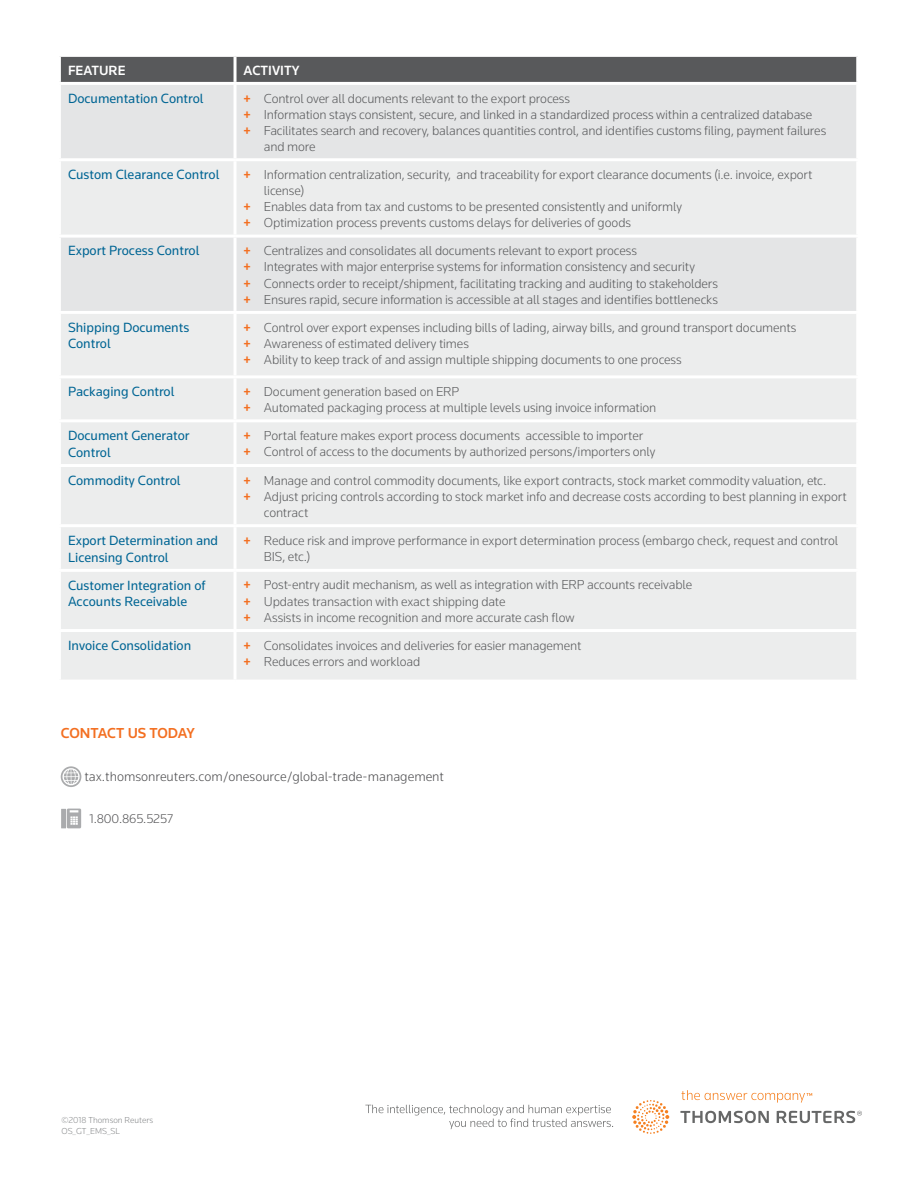
<style>
.page{position:relative;width:918px;height:1188px;background:#fff}
.page>*{position:absolute;margin:0;border:0;box-sizing:border-box;transform-origin:0 0}
.t1{font:500 15px "Knowledge";letter-spacing:-.005em;color:#f36f21}
.t2{font:13.8px/16.6px "Knowledge";color:#006594}
.t3{font:300 13.8px "Knowledge";color:#4d4d4f}
.t4{font:500 13.8px "Knowledge";color:#fff}
.t5{font:300 13.5px/16.2px "Knowledge";letter-spacing:-.01em;color:#58595b}
.t6{font:300 13.05px "Knowledge";letter-spacing:-.01em;color:#4d4d4f}
.t7{font:300 9px/10.4px "Knowledge";color:#86888a}
.s1{font-weight:500;color:#f36f21}
</style>
<div class="page">
<svg style="left:365px;top:1090px;width:497px;height:44px"></svg>
<div style="left:61px;top:57px;width:795px;height:25px;background:#58595b"></div>
<div style="left:61px;top:85px;width:795px;height:73px;background:#e4e5e6"></div>
<div style="left:61px;top:161px;width:795px;height:519px;background:#eceded"></div>
<hr style="left:234px;top:57px;width:3px;height:25px;background:#fff">
<hr style="left:234px;top:85px;width:3px;height:73px;background:#fff">
<hr style="left:234px;top:161px;width:3px;height:74px;background:#fff">
<hr style="left:58px;top:235px;width:177px;height:3px;background:#fff">
<hr style="left:235px;top:235px;width:624px;height:3px;background:#fff">
<hr style="left:234px;top:238px;width:3px;height:73px;background:#fff">
<hr style="left:58px;top:311px;width:177px;height:3px;background:#fff">
<hr style="left:235px;top:311px;width:624px;height:3px;background:#fff">
<hr style="left:234px;top:314px;width:3px;height:61px;background:#fff">
<hr style="left:58px;top:375px;width:177px;height:3px;background:#fff">
<hr style="left:235px;top:375px;width:624px;height:3px;background:#fff">
<hr style="left:234px;top:378px;width:3px;height:41px;background:#fff">
<hr style="left:58px;top:419px;width:177px;height:3px;background:#fff">
<hr style="left:235px;top:419px;width:624px;height:3px;background:#fff">
<hr style="left:234px;top:422px;width:3px;height:42px;background:#fff">
<hr style="left:58px;top:464px;width:177px;height:3px;background:#fff">
<hr style="left:235px;top:464px;width:624px;height:3px;background:#fff">
<hr style="left:234px;top:467px;width:3px;height:57px;background:#fff">
<hr style="left:58px;top:524px;width:177px;height:3px;background:#fff">
<hr style="left:235px;top:524px;width:624px;height:3px;background:#fff">
<hr style="left:234px;top:527px;width:3px;height:42px;background:#fff">
<hr style="left:58px;top:569px;width:177px;height:3px;background:#fff">
<hr style="left:235px;top:569px;width:624px;height:3px;background:#fff">
<hr style="left:234px;top:572px;width:3px;height:57px;background:#fff">
<hr style="left:58px;top:629px;width:177px;height:3px;background:#fff">
<hr style="left:235px;top:629px;width:624px;height:3px;background:#fff">
<hr style="left:234px;top:632px;width:3px;height:48px;background:#fff">
<svg style="left:61px;top:766px;width:20px;height:21px"></svg>
<div style="left:61px;top:809px;width:5px;height:19px;background:#aaabad"></div>
<svg style="left:67px;top:809px;width:14px;height:19px"></svg>
<p class="t4" style="left:68px;top:62px;width:59px">FEATURE</p>
<p class="t4" style="left:244px;top:62px;width:58px">ACTIVITY</p>
<p class="t2" style="left:68px;top:90px;width:137px">Documentation Control</p>
<p class="t5" style="left:244px;top:90px;width:328px"><span class="s1">+</span> Control over all documents relevant to the export process</p>
<p class="t5" style="left:244px;top:106px;width:570px"><span class="s1">+</span> Information stays consistent, secure, and linked in a standardized process within a centralized database</p>
<p class="t5" style="left:244px;top:122px;width:584px"><span class="s1">+</span> Facilitates search and recovery, balances quantities control, and identifies customs filing, payment failures</p>
<p class="t5" style="left:264px;top:138px;width:53px">and more</p>
<p class="t2" style="left:68px;top:166px;width:153px">Custom Clearance Control</p>
<p class="t5" style="left:244px;top:166px;width:571px"><span class="s1">+</span> Information centralization, security, and traceability for export clearance documents (i.e. invoice, export</p>
<p class="t5" style="left:264px;top:182px;width:42px">license)</p>
<p class="t5" style="left:244px;top:198px;width:440px"><span class="s1">+</span> Enables data from tax and customs to be presented consistently and uniformly</p>
<p class="t5" style="left:244px;top:215px;width:389px"><span class="s1">+</span> Optimization process prevents customs delays for deliveries of goods</p>
<p class="t2" style="left:68px;top:242px;width:133px">Export Process Control</p>
<p class="t5" style="left:244px;top:242px;width:476px"><span class="s1">+</span> Centralizes and consolidates all documents relevant to export process<br><span class="s1">+</span> Integrates with major enterprise systems for information consistency and security<br><span class="s1">+</span> Connects order to receipt/shipment, facilitating tracking and auditing to stakeholders <span class="s1">+</span> Ensures rapid, secure information is accessible at all stages and identifies bottlenecks</p>
<p class="t2" style="left:68px;top:319px;width:123px">Shipping Documents<br>Control</p>
<p class="t5" style="left:244px;top:319px;width:554px"><span class="s1">+</span> Control over export expenses including bills of lading, airway bills, and ground transport documents <span class="s1">+</span> Awareness of estimated delivery times<br><span class="s1">+</span> Ability to keep track of and assign multiple shipping documents to one process</p>
<p class="t2" style="left:68px;top:383px;width:108px">Packaging Control</p>
<p class="t5" style="left:244px;top:383px;width:414px"><span class="s1">+</span> Document generation based on ERP<br><span class="s1">+</span> Automated packaging process at multiple levels using invoice information</p>
<p class="t2" style="left:68px;top:427px;width:123px">Document Generator<br>Control</p>
<p class="t5" style="left:244px;top:427px;width:413px"><span class="s1">+</span> Portal feature makes export process documents accessible to importer<br><span class="s1">+</span> Control of access to the documents by authorized persons/importers only</p>
<p class="t2" style="left:68px;top:472px;width:114px">Commodity Control</p>
<p class="t5" style="left:244px;top:472px;width:584px"><span class="s1">+</span> Manage and control commodity documents, like export contracts, stock market commodity valuation, etc.</p>
<p class="t5" style="left:244px;top:488px;width:605px"><span class="s1">+</span> Adjust pricing controls according to stock market info and decrease costs according to best planning in export</p>
<p class="t5" style="left:264px;top:504px;width:46px">contract</p>
<p class="t2" style="left:68px;top:532px;width:152px">Export Determination and<br>Licensing Control</p>
<p class="t5" style="left:264px;top:532px;width:576px;text-indent:-20px"><span class="s1">+</span> Reduce risk and improve performance in export determination process (embargo check, request and control<br>BIS, etc.)</p>
<p class="t2" style="left:68px;top:577px;width:139px">Customer Integration of<br>Accounts Receivable</p>
<p class="t5" style="left:244px;top:577px;width:450px"><span class="s1">+</span> Post-entry audit mechanism, as well as integration with ERP accounts receivable <span class="s1">+</span> Updates transaction with exact shipping date<br><span class="s1">+</span> Assists in income recognition and more accurate cash flow</p>
<p class="t2" style="left:68px;top:637px;width:125px">Invoice Consolidation</p>
<p class="t5" style="left:244px;top:637px;width:339px"><span class="s1">+</span> Consolidates invoices and deliveries for easier management <span class="s1">+</span> Reduces errors and workload</p>
<p class="t1" style="left:61px;top:724px;width:136px">CONTACT US TODAY</p>
<p class="t3" style="left:84px;top:768px;width:361px">tax.thomsonreuters.com/onesource/global-trade-management</p>
<p class="t6" style="left:90px;top:811px;width:85px">1.800.865.5257</p>
<p class="t7" style="left:61px;top:1115px;width:93px">©2018 Thomson Reuters<br>OS_GT_EMS_SL</p>
</div>
